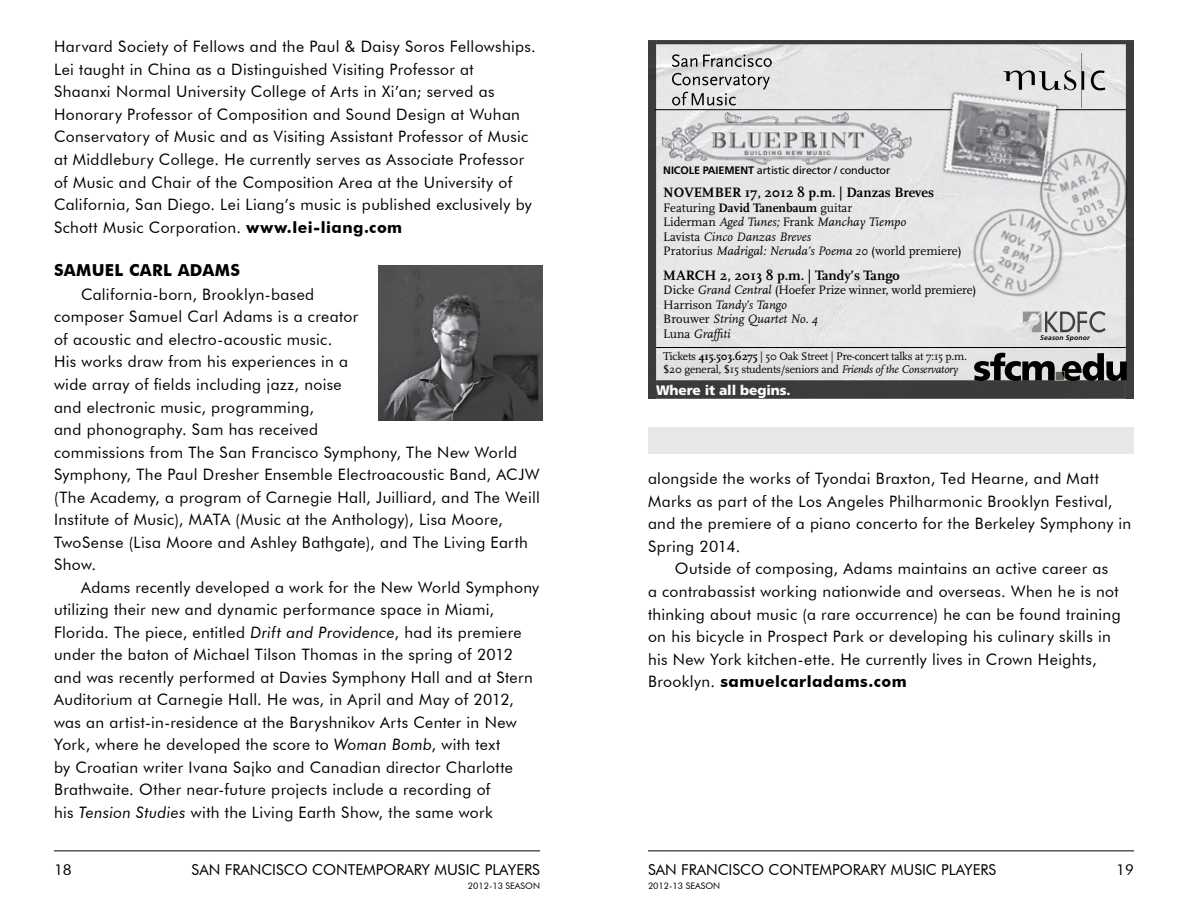
<style>
.page{position:relative;width:1188px;height:918px;background:#fff}
.page>*{position:absolute;margin:0;border:0;box-sizing:border-box;transform-origin:0 0}
.t1{font:700 16.5px "Futura BT";letter-spacing:.02em;color:#000}
.t2{font:15.75px/22.5px "Futura BT";letter-spacing:.02em;color:#000}
.t3{font:15px "Futura BT";color:#000}
.t4{font:700 14.25px "Scala";color:#000}
.t5{font:900 13.65px "Frutiger LT";letter-spacing:-.01em;color:#fff}
.t6{font:italic 12.75px/14.5px "Scala";color:#000}
.t7{font:12.75px/14.5px "Scala";letter-spacing:-.01em;color:#000}
.t8{font:11.55px/13.8px "Scala";letter-spacing:-.02em;color:#000}
.t9{font:10.8px "Frutiger LT";letter-spacing:-.01em;color:#000}
.t10{font:9px "Futura BT";color:#000}
.t11{font:italic 700 6.75px "Frutiger LT";letter-spacing:.03em;color:#000}
.s1{font-weight:700}
.s2{font-style:italic}
.s3{font-style:normal}
.s4{font-weight:700;font-style:normal}
</style>
<div class="page">
<hr style="left:54px;top:850px;width:486px;height:1px;background:#000">
<hr style="left:648px;top:850px;width:486px;height:1px;background:#000">
<img style="left:656px;top:44px;width:470px;height:336px">
<img style="left:661px;top:110px;width:251px;height:55px">
<div style="left:648px;top:40px;width:8px;height:359px;background:#3c3c3c"></div>
<hr style="left:656px;top:347px;width:470px;height:1px;background:#000">
<div style="left:656px;top:380px;width:470px;height:19px;background:#3b3b3b"></div>
<div style="left:1126px;top:40px;width:8px;height:359px;background:#3c3c3c"></div>
<svg style="left:974px;top:353px;width:153px;height:28px;background:#747575"></svg>
<div style="left:1055px;top:371px;width:10px;height:9px;background:#606161"></div>
<div style="left:1055px;top:371px;width:10px;height:10px;border:1px solid #e0bd8f"></div>
<hr style="left:655px;top:109px;width:296px;height:1px;background:#000">
<hr style="left:1056px;top:109px;width:70px;height:1px;background:#000">
<svg style="left:1091px;top:70px;width:14px;height:20px"></svg>
<svg style="left:1003px;top:53px;width:81px;height:55px;background:#cdcecf"></svg>
<svg style="left:672px;top:54px;width:25px;height:13px"></svg>
<svg style="left:703px;top:55px;width:69px;height:12px"></svg>
<svg style="left:672px;top:73px;width:98px;height:32px;background:#bfc0c1"></svg>
<svg style="left:1023px;top:311px;width:83px;height:22px;background:#b3b4b5"></svg>
<hr style="left:656px;top:40px;width:470px;height:4px;background:#3c3c3c">
<img style="left:378px;top:266px;width:164px;height:155px">
<div style="left:648px;top:427px;width:486px;height:27px;background:#e6e7e8"></div>
<p class="t2" style="left:54px;top:35px;width:483px">Harvard Society of Fellows and the Paul &amp; Daisy Soros Fellowships.<br>Lei taught in China as a Distinguished Visiting Professor at<br>Shaanxi Normal University College of Arts in Xi’an; served as Honorary Professor of Composition and Sound Design at Wuhan Conservatory of Music and as Visiting Assistant Professor of Music at Middlebury College. He currently serves as Associate Professor of Music and Chair of the Composition Area at the University of California, San Diego. Lei Liang’s music is published exclusively by Schott Music Corporation. <span class="s1">www.lei-liang.com</span></p>
<p class="t1" style="left:54px;top:260px;width:188px">SAMUEL CARL ADAMS</p>
<p class="t2" style="left:54px;top:283px;width:487px;text-indent:27px">California-born, Brooklyn-based<br>composer Samuel Carl Adams is a creator<br>of acoustic and electro-acoustic music.<br>His works draw from his experiences in a<br>wide array of fields including jazz, noise<br>and electronic music, programming,<br>and phonography. Sam has received<br>commissions from The San Francisco Symphony, The New World Symphony, The Paul Dresher Ensemble Electroacoustic Band, ACJW (The Academy, a program of Carnegie Hall, Juilliard, and The Weill Institute of Music), MATA (Music at the Anthology), Lisa Moore, TwoSense (Lisa Moore and Ashley Bathgate), and The Living Earth Show.</p>
<p class="t2" style="left:54px;top:576px;width:487px;text-indent:27px">Adams recently developed a work for the New World Symphony utilizing their new and dynamic performance space in Miami, Florida. The piece, entitled <span class="s2">Drift and Providence</span>, had its premiere under the baton of Michael Tilson Thomas in the spring of 2012 and was recently performed at Davies Symphony Hall and at Stern Auditorium at Carnegie Hall. He was, in April and May of 2012, was an artist-in-residence at the Baryshnikov Arts Center in New York, where he developed the score to <span class="s2">Woman Bomb</span>, with text<br>by Croatian writer Ivana Sajko and Canadian director Charlotte Brathwaite. Other near-future projects include a recording of<br>his <span class="s2">Tension Studies</span> with the Living Earth Show, the same work</p>
<p class="t3" style="left:54px;top:861px;width:19px">18</p>
<p class="t3" style="left:192px;top:861px;width:350px">SAN FRANCISCO CONTEMPORARY MUSIC PLAYERS</p>
<p class="t10" style="left:468px;top:881px;width:74px">2012-13 SEASON</p>
<p class="t9" style="left:663px;top:164px;width:228px"><span class="s1">NICOLE PAIEMENT</span> artistic director / conductor</p>
<p class="t4" style="left:663px;top:185px;width:272px">NOVEMBER 17, 2012 8 p.m. | Danzas Breves</p>
<p class="t6" style="left:663px;top:201px;width:300px"><span class="s3">Featuring</span> <span class="s4">David Tanenbaum</span> <span class="s3">guitar<br>Liderman</span> Aged Tunes; <span class="s3">Frank</span> Manchay Tiempo<br><span class="s3">Lavista</span> Cinco Danzas Breves<br><span class="s3">Pratorius</span> Madrigal: Neruda’s Poema 20 <span class="s3">(world premiere)</span></p>
<p class="t4" style="left:663px;top:267px;width:238px">MARCH 2, 2013 8 p.m. | Tandy’s Tango</p>
<p class="t7" style="left:663px;top:283px;width:315px">Dicke <span class="s2">Grand Central</span> (Hoefer Prize winner, world premiere)<br>Harrison <span class="s2">Tandy’s Tango<br></span>Brouwer <span class="s2">String Quartet No. 4<br></span>Luna <span class="s2">Graffiti</span></p>
<p class="t8" style="left:663px;top:349px;width:305px">Tickets <span class="s1">415.503.6275</span> | 50 Oak Street | Pre-concert talks at 7:15 p.m. $20 general, $15 students/seniors and <span class="s2">Friends of the Conservatory</span></p>
<p class="t5" style="left:656px;top:381px;width:136px">Where it all begins.</p>
<p class="t11" style="left:1040px;top:334px;width:51px">Season Sponor</p>
<p class="t2" style="left:648px;top:467px;width:485px">alongside the works of Tyondai Braxton, Ted Hearne, and Matt Marks as part of the Los Angeles Philharmonic Brooklyn Festival, and the premiere of a piano concerto for the Berkeley Symphony in Spring 2014.</p>
<p class="t2" style="left:648px;top:558px;width:474px;text-indent:27px">Outside of composing, Adams maintains an active career as a contrabassist working nationwide and overseas. When he is not thinking about music (a rare occurrence) he can be found training on his bicycle in Prospect Park or developing his culinary skills in his New York kitchen-ette. He currently lives in Crown Heights, Brooklyn. <span class="s1">samuelcarladams.com</span></p>
<p class="t3" style="left:648px;top:861px;width:350px">SAN FRANCISCO CONTEMPORARY MUSIC PLAYERS</p>
<p class="t3" style="left:1116px;top:861px;width:19px">19</p>
<p class="t10" style="left:648px;top:881px;width:74px">2012-13 SEASON</p>
</div>
